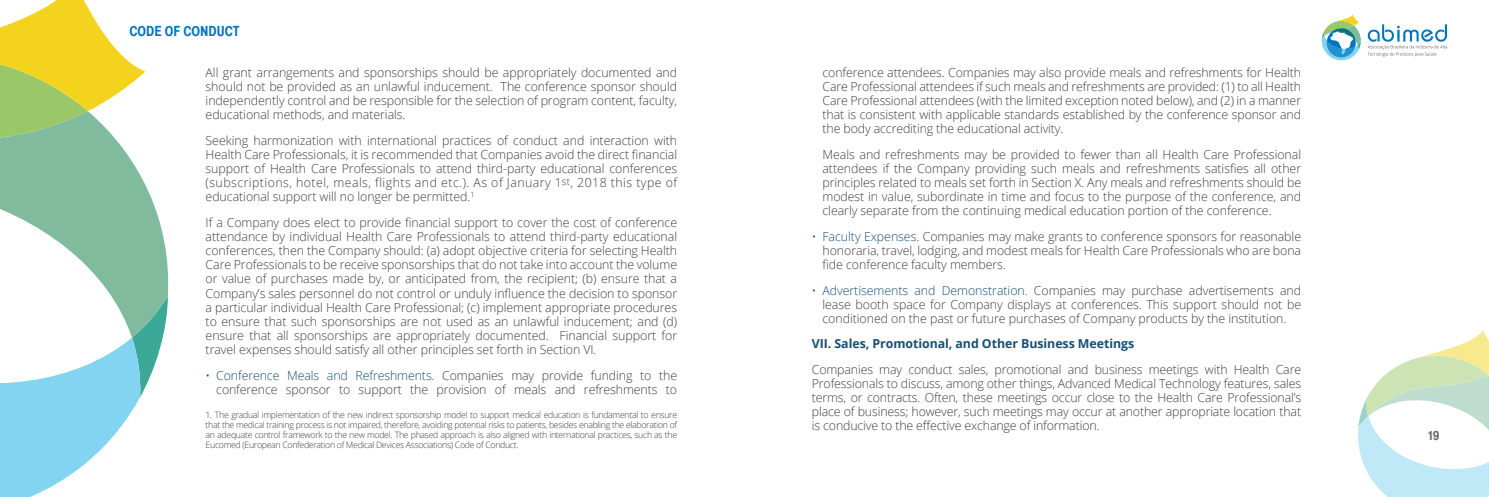
<style>
.page{position:relative;width:1489px;height:497px;background:#fff}
.page>*{position:absolute;margin:0;border:0;box-sizing:border-box;transform-origin:0 0}
.t1{font:15px "Helvetica Medium Condensed Let Plain";color:#0075bf}
.t2{font:13.75px "Helvetica Medium Condensed Let Plain";color:#6c6d70}
.t3{font:300 12.38px/14.1px "Open Sans";letter-spacing:-.005em;color:#3e3e3f;text-align:justify}
.t4{font:700 12.38px "Open Sans";letter-spacing:-.005em;color:#174f72}
.t5{font:300 8.75px/10px "Open Sans";letter-spacing:-.035em;color:#3e3e3f;text-align:justify}
.s1{color:#174f72}
</style>
<div class="page">
<svg style="left:0;top:347px;width:161px;height:149px;fill:#82d4f0"></svg>
<svg style="left:41px;top:184px;width:128px;height:163px"></svg>
<svg style="left:0;top:0;width:145px;height:230px"></svg>
<svg style="left:1358px;top:330px;width:130px;height:166px"></svg>
<svg style="left:1367px;top:24px;width:79px;height:33px"></svg>
<svg style="left:1321px;top:15px;width:39px;height:46px"></svg>
<p class="t1" style="left:129px;top:23px;width:112px">CODE OF CONDUCT</p>
<p class="t3" style="left:206px;top:65px;width:473px">All grant arrangements and sponsorships should be appropriately documented and should not be provided as an unlawful inducement. The conference sponsor should independently control and be responsible for the selection of program content, faculty, educational methods, and materials.</p>
<p class="t3" style="left:206px;top:133px;width:473px">Seeking harmonization with international practices of conduct and interaction with Health Care Professionals, it is recommended that Companies avoid the direct financial support of Health Care Professionals to attend third-party educational conferences (subscriptions, hotel, meals, flights and etc.). As of January 1<sup>st</sup>, 2018 this type of educational support will no longer be permitted.<sup>1</sup></p>
<p class="t3" style="left:206px;top:215px;width:473px">If a Company does elect to provide financial support to cover the cost of conference attendance by individual Health Care Professionals to attend third-party educational conferences, then the Company should: (a) adopt objective criteria for selecting Health Care Professionals to be receive sponsorships that do not take into account the volume or value of purchases made by, or anticipated from, the recipient; (b) ensure that a Company’s sales personnel do not control or unduly influence the decision to sponsor a particular individual Health Care Professional; (c) implement appropriate procedures to ensure that such sponsorships are not used as an unlawful inducement; and (d) ensure that all sponsorships are appropriately documented. Financial support for travel expenses should satisfy all other principles set forth in Section VI.</p>
<p class="t3" style="left:206px;top:367px;width:473px;text-align:right"><span class="s1">• Conference Meals and Refreshments.</span> Companies may provide funding to the conference sponsor to support the provision of meals and refreshments to</p>
<p class="t5" style="left:206px;top:409px;width:473px">1. The gradual implementation of the new indirect sponsorship model to support medical education is fundamental to ensure that the medical training process is not impaired, therefore, avoiding potential risks to patients, besides enabling the elaboration of an adequate control framework to the new model. The phased approach is also aligned with international practices, such as the Eucomed (European Confederation of Medical Devices Associations) Code of Conduct.</p>
<p class="t3" style="left:822px;top:65px;width:480px">conference attendees. Companies may also provide meals and refreshments for Health Care Professional attendees if such meals and refreshments are provided: (1) to all Health Care Professional attendees (with the limited exception noted below), and (2) in a manner that is consistent with applicable standards established by the conference sponsor and the body accrediting the educational activity.</p>
<p class="t3" style="left:822px;top:147px;width:480px">Meals and refreshments may be provided to fewer than all Health Care Professional attendees if the Company providing such meals and refreshments satisfies all other principles related to meals set forth in Section X. Any meals and refreshments should be modest in value, subordinate in time and focus to the purpose of the conference, and clearly separate from the continuing medical education portion of the conference.</p>
<p class="t3" style="left:822px;top:229px;width:480px;text-indent:-11px"><span class="s1">• Faculty Expenses.</span> Companies may make grants to conference sponsors for reasonable honoraria, travel, lodging, and modest meals for Health Care Professionals who are bona fide conference faculty members.</p>
<p class="t3" style="left:822px;top:282px;width:480px;text-indent:-11px"><span class="s1">• Advertisements and Demonstration.</span> Companies may purchase advertisements and lease booth space for Company displays at conferences. This support should not be conditioned on the past or future purchases of Company products by the institution.</p>
<p class="t4" style="left:811px;top:334px;width:324px">VII. Sales, Promotional, and Other Business Meetings</p>
<p class="t3" style="left:811px;top:361px;width:491px">Companies may conduct sales, promotional and business meetings with Health Care Professionals to discuss, among other things, Advanced Medical Technology features, sales terms, or contracts. Often, these meetings occur close to the Health Care Professional’s place of business; however, such meetings may occur at another appropriate location that is conducive to the effective exchange of information.</p>
<p class="t2" style="left:1428px;top:427px;width:13px">19</p>
</div>
